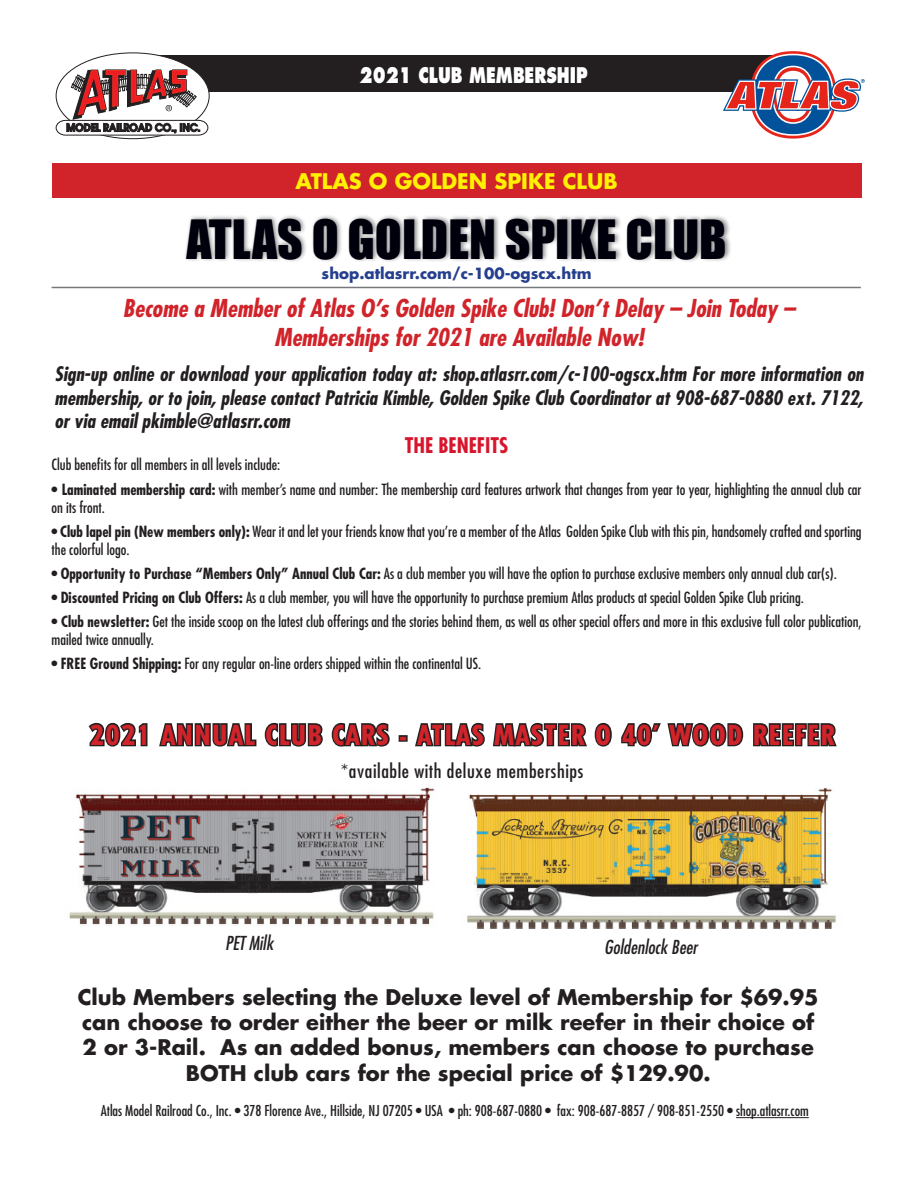
<style>
.page{position:relative;width:918px;height:1188px;background:#fff}
.page>*{position:absolute;margin:0;border:0;box-sizing:border-box;transform-origin:0 0}
.t1{font:49.65px "Impact";color:#00000d}
.t2{font:900 condensed 27px "Arche Black Condensed S Si";letter-spacing:.07em;color:#d1232a;scale:1.06 1}
.t3{font:italic 700 condensed 24px "Futura";color:#d1232a}
.t4{font:700 21px/25.2px "Futura";color:#231f20;text-align:center}
.t5{font:700 21px "Futura";color:#fff101}
.t6{font:800 21px "Futura";color:#fff;scale:.75 1}
.t7{font:700 condensed 21px "Futura";color:#d7162e}
.t8{font:italic 700 condensed 19.5px/23.4px "Futura";color:#231f20;text-align:justify}
.t9{font:condensed 18.9px "Futura";letter-spacing:.03em;color:#231f20;scale:1.06 1}
.t10{font:italic condensed 18.75px "Futura";color:#231f20}
.t11{font:condensed 15px/18px "Futura";color:#231f20}
.t12{font:700 15px "Futura";color:#253f8e}
.t13{font:condensed 14.7px "Futura";color:#231f20}
.s1{font-weight:700}
</style>
<div class="page">
<div style="left:111px;top:55px;width:663px;height:37px;background:#231f20"></div>
<div style="left:56px;top:53px;width:153px;height:86px;background:#fff;border-radius:50%"></div>
<svg style="left:55px;top:68px;width:154px;height:68px"></svg>
<svg style="left:723px;top:51px;width:142px;height:88px"></svg>
<hr style="left:736px;top:1117px;width:73px;height:1px;background:#231f20">
<div style="left:184px;top:214px;width:548px;height:49px;background:#231f20;opacity:.5"></div>
<hr style="left:52px;top:287px;width:809px;height:1px;background:#76787b">
<div style="left:52px;top:163px;width:810px;height:34px;background:#d1232a"></div>
<img style="left:69px;top:787px;width:366px;height:139px">
<img style="left:467px;top:788px;width:369px;height:141px">
<svg style="left:88px;top:722px;width:60px;height:25px"></svg>
<svg style="left:159px;top:722px;width:164px;height:25px"></svg>
<svg style="left:331px;top:722px;width:59px;height:25px"></svg>
<div style="left:399px;top:735px;width:9px;height:7px;border:3px solid #231f20"></div>
<svg style="left:415px;top:722px;width:197px;height:25px"></svg>
<svg style="left:621px;top:722px;width:123px;height:25px"></svg>
<svg style="left:753px;top:723px;width:84px;height:24px;background:#636061"></svg>
<p class="t6" style="left:360px;top:62px;width:305px">2021 CLUB MEMBERSHIP</p>
<p class="t5" style="left:296px;top:167px;width:323px">ATLAS O GOLDEN SPIKE CLUB</p>
<p class="t1" style="left:186px;top:201px;width:542px">ATLAS O GOLDEN SPIKE CLUB</p>
<p class="t12" style="left:322px;top:262px;width:271px">shop.atlasrr.com/c-100-ogscx.htm</p>
<p class="t3" style="left:123px;top:293px;width:674px">Become a Member of Atlas O’s Golden Spike Club! Don’t Delay – Join Today –</p>
<p class="t3" style="left:274px;top:322px;width:371px">Memberships for 2021 are Available Now!</p>
<p class="t8" style="left:55px;top:362px;width:810px">Sign-up online or download your application today at: shop.atlasrr.com/c-100-ogscx.htm For more information on membership, or to join, please contact Patricia Kimble, Golden Spike Club Coordinator at 908-687-0880 ext. 7122, or via email pkimble@atlasrr.com</p>
<p class="t7" style="left:405px;top:433px;width:105px">THE BENEFITS</p>
<p class="t11" style="left:52px;top:455px;width:230px">Club benefits for all members in all levels include:</p>
<p class="t11" style="left:52px;top:481px;width:812px">• <span class="s1">Laminated membership card:</span> with member’s name and number: The membership card features artwork that changes from year to year, highlighting the annual club car on its front.</p>
<p class="t11" style="left:52px;top:523px;width:811px">• <span class="s1">Club lapel pin (New members only):</span> Wear it and let your friends know that you’re a member of the Atlas Golden Spike Club with this pin, handsomely crafted and sporting the colorful logo.</p>
<p class="t11" style="left:52px;top:565px;width:787px">• <span class="s1">Opportunity to Purchase “Members Only” Annual Club Car:</span> As a club member you will have the option to purchase exclusive members only annual club car(s).</p>
<p class="t11" style="left:52px;top:589px;width:754px">• <span class="s1">Discounted Pricing on Club Offers:</span> As a club member, you will have the opportunity to purchase premium Atlas products at special Golden Spike Club pricing.</p>
<p class="t11" style="left:52px;top:613px;width:811px">• <span class="s1">Club newsletter:</span> Get the inside scoop on the latest club offerings and the stories behind them, as well as other special offers and more in this exclusive full color publication, mailed twice annually.</p>
<p class="t11" style="left:52px;top:655px;width:431px">• <span class="s1">FREE Ground Shipping:</span> For any regular on-line orders shipped within the continental US.</p>
<p class="t2" style="left:90px;top:718px;width:704px">2021 ANNUAL CLUB CARS - ATLAS MASTER O 40’ WOOD REEFER</p>
<p class="t9" style="left:341px;top:760px;width:230px">*available with deluxe memberships</p>
<p class="t10" style="left:225px;top:932px;width:50px">PET Milk</p>
<p class="t10" style="left:604px;top:936px;width:95px">Goldenlock Beer</p>
<p class="t4" style="left:78px;top:984px;width:742px">Club Members selecting the Deluxe level of Membership for $69.95 can choose to order either the beer or milk reefer in their choice of 2 or 3-Rail. As an added bonus, members can choose to purchase BOTH club cars for the special price of $129.90.</p>
<p class="t13" style="left:101px;top:1102px;width:710px">Atlas Model Railroad Co., Inc. • 378 Florence Ave., Hillside, NJ 07205 • USA • ph: 908-687-0880 • fax: 908-687-8857 / 908-851-2550 • shop.atlasrr.com</p>
</div>
